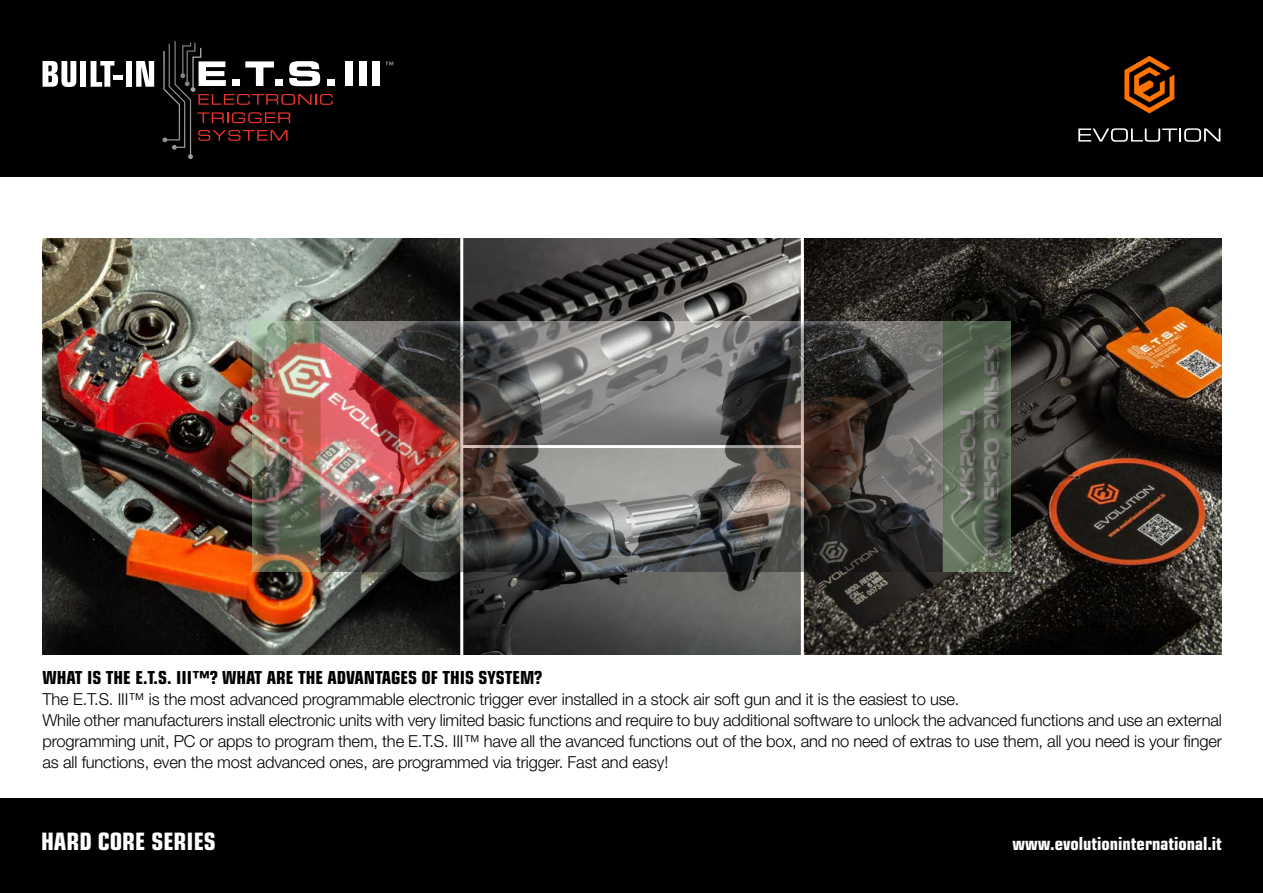
<style>
.page{position:relative;width:1263px;height:893px;background:#fff}
.page>*{position:absolute;margin:0;border:0;box-sizing:border-box;transform-origin:0 0}
.t1{font:700 condensed 24px "Eurostile LT Std";color:#fff}
.t2{font:700 condensed 18px "Eurostile LT Std";color:#000}
.t3{font:700 condensed 18px "Eurostile LT Std";color:#fff}
.t4{font:300 16.5px/21px "Helvetica Neue LT Std";letter-spacing:-.01em;color:#000}
</style>
<div class="page">
<img style="left:42px;top:238px;width:1179px;height:417px">
<hr style="left:460px;top:230px;width:3px;height:433px;background:#fff">
<hr style="left:801px;top:230px;width:3px;height:433px;background:#fff">
<div style="left:0;top:798px;width:1263px;height:95px;background:#000"></div>
<div style="left:0;top:0;width:1263px;height:176px;background:#000"></div>
<svg style="left:1078px;top:128px;width:142px;height:14px"></svg>
<svg style="left:1124px;top:56px;width:50px;height:57px"></svg>
<svg style="left:43px;top:61px;width:33px;height:26px"></svg>
<div style="left:80px;top:61px;width:6px;height:26px;background:#fff"></div>
<svg style="left:91px;top:61px;width:23px;height:26px"></svg>
<div style="left:113px;top:75px;width:9px;height:5px;background:#fff"></div>
<div style="left:126px;top:61px;width:6px;height:26px;background:#fff"></div>
<svg style="left:136px;top:61px;width:18px;height:26px"></svg>
<svg style="left:163px;top:41px;width:170px;height:118px"></svg>
<div style="left:327px;top:79px;width:7px;height:7px;background:#fff"></div>
<div style="left:345px;top:61px;width:8px;height:25px;background:#fff"></div>
<div style="left:359px;top:61px;width:7px;height:25px;background:#fff"></div>
<div style="left:372px;top:61px;width:8px;height:25px;background:#fff"></div>
<svg style="left:385px;top:62px;width:8px;height:3px"></svg>
<img style="left:253px;top:321px;width:757px;height:251px">
<p class="t2" style="left:43px;top:667px;width:501px">WHAT IS THE E.T.S. III™? WHAT ARE THE ADVANTAGES OF THIS SYSTEM?</p>
<p class="t4" style="left:43px;top:689px;width:1181px">The E.T.S. III™ is the most advanced programmable electronic trigger ever installed in a stock air soft gun and it is the easiest to use.<br>While other manufacturers install electronic units with very limited basic functions and require to buy additional software to unlock the advanced functions and use an external programming unit, PC or apps to program them, the E.T.S. III™ have all the avanced functions out of the box, and no need of extras to use them, all you need is your finger as all functions, even the most advanced ones, are programmed via trigger. Fast and easy!</p>
<h1 class="t1" style="left:41px;top:827px;width:176px">HARD CORE SERIES</h1>
<p class="t3" style="left:1012px;top:833px;width:211px">www.evolutioninternational.it</p>
</div>
